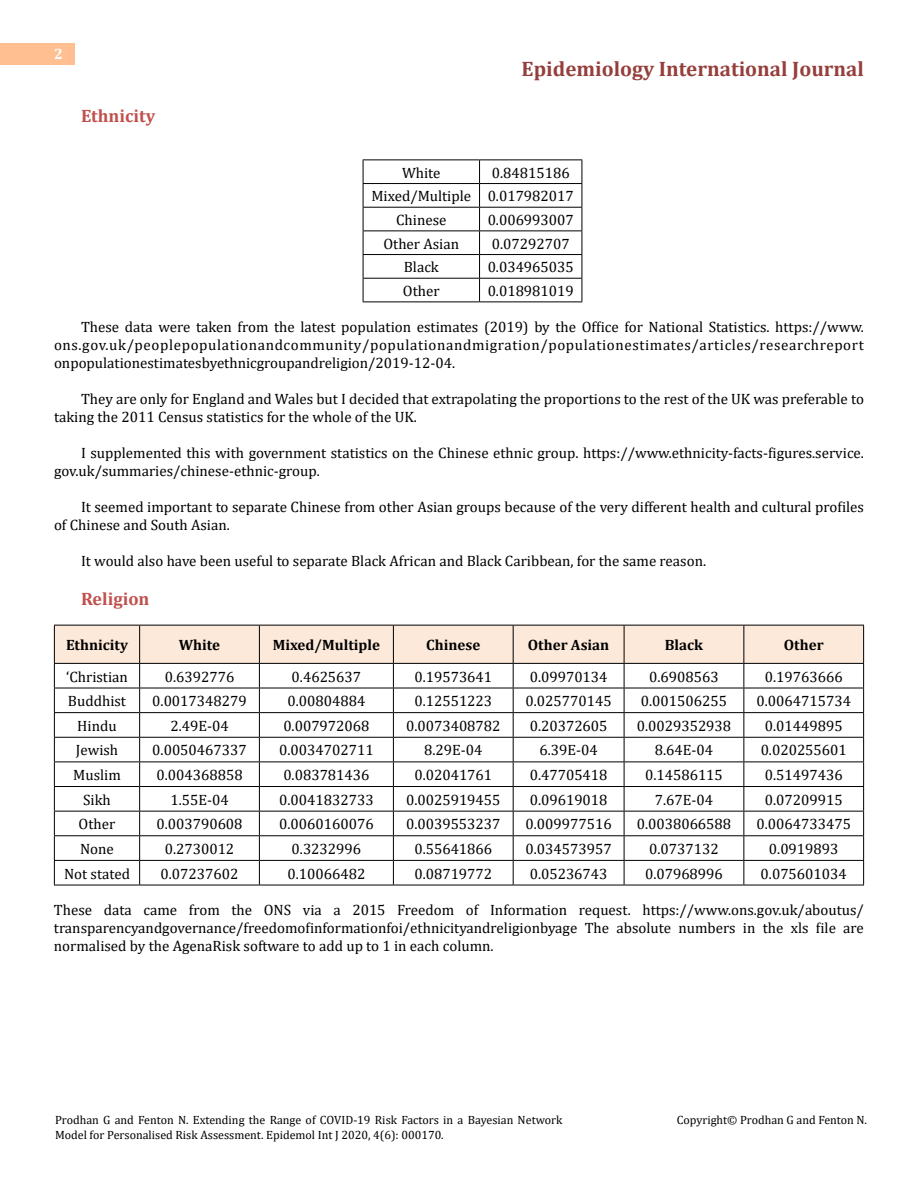
<style>
.page{position:relative;width:918px;height:1188px;background:#fff}
.page>*{position:absolute;margin:0;border:0;box-sizing:border-box;transform-origin:0 0}
.t1{font:700 21px "Cambria";color:#953f3c}
.t2{font:700 18px "Cambria";color:#c0504d}
.t3{font:15px/18px "Cambria";color:#000}
.t4{font:700 15px "Cambria";color:#000}
.t5{font:700 15px "Cambria";color:#fff}
.t6{font:12px/15px "Cambria";color:#000}
</style>
<div class="page">
<div style="left:0;top:43px;width:75px;height:21px;background:#ffbf91"></div>
<hr style="left:363px;top:160px;width:117px;height:1px;background:#000">
<hr style="left:480px;top:160px;width:102px;height:1px;background:#000">
<svg style="left:363px;top:160px;width:1px;height:142px"></svg>
<hr style="left:363px;top:183px;width:117px;height:1px;background:#000">
<hr style="left:480px;top:183px;width:102px;height:1px;background:#000">
<hr style="left:363px;top:207px;width:117px;height:1px;background:#000">
<hr style="left:480px;top:207px;width:102px;height:1px;background:#000">
<hr style="left:363px;top:231px;width:117px;height:1px;background:#000">
<hr style="left:480px;top:231px;width:102px;height:1px;background:#000">
<hr style="left:363px;top:254px;width:117px;height:1px;background:#000">
<hr style="left:480px;top:254px;width:102px;height:1px;background:#000">
<hr style="left:363px;top:278px;width:117px;height:1px;background:#000">
<hr style="left:480px;top:278px;width:102px;height:1px;background:#000">
<hr style="left:363px;top:302px;width:117px;height:1px;background:#000">
<hr style="left:480px;top:302px;width:102px;height:1px;background:#000">
<svg style="left:479px;top:160px;width:1px;height:142px"></svg>
<svg style="left:582px;top:160px;width:1px;height:142px"></svg>
<svg style="left:54px;top:625px;width:810px;height:260px"></svg>
<hr style="left:54px;top:885px;width:86px;height:1px;background:#000">
<hr style="left:140px;top:885px;width:119px;height:1px;background:#000">
<hr style="left:259px;top:885px;width:134px;height:1px;background:#000">
<hr style="left:393px;top:885px;width:120px;height:1px;background:#000">
<hr style="left:513px;top:885px;width:111px;height:1px;background:#000">
<hr style="left:624px;top:885px;width:120px;height:1px;background:#000">
<hr style="left:744px;top:885px;width:120px;height:1px;background:#000">
<p class="t5" style="left:54px;top:44px;width:10px">2</p>
<p class="t2" style="left:81px;top:103px;width:76px">Ethnicity</p>
<h1 class="t1" style="left:522px;top:54px;width:344px">Epidemiology International Journal</h1>
<p class="t3" style="left:402px;top:163px;width:40px">White</p>
<p class="t3" style="left:492px;top:163px;width:79px">0.84815186</p>
<p class="t3" style="left:371px;top:187px;width:204px">Mixed/Multiple 0.017982017</p>
<p class="t3" style="left:396px;top:211px;width:52px">Chinese</p>
<p class="t3" style="left:488px;top:211px;width:88px">0.006993007</p>
<p class="t3" style="left:383px;top:234px;width:77px">Other Asian</p>
<p class="t3" style="left:492px;top:234px;width:79px">0.07292707</p>
<p class="t3" style="left:404px;top:258px;width:37px">Black</p>
<p class="t3" style="left:488px;top:258px;width:88px">0.034965035</p>
<p class="t3" style="left:403px;top:282px;width:38px">Other</p>
<p class="t3" style="left:488px;top:282px;width:88px">0.018981019</p>
<p class="t3" style="left:54px;top:318px;width:811px;text-align:justify;text-indent:27px">These data were taken from the latest population estimates (2019) by the Office for National Statistics. https://www. ons.gov.uk/peoplepopulationandcommunity/populationandmigration/populationestimates/articles/researchreport onpopulationestimatesbyethnicgroupandreligion/2019-12-04.</p>
<p class="t3" style="left:54px;top:390px;width:811px;text-indent:27px">They are only for England and Wales but I decided that extrapolating the proportions to the rest of the UK was preferable to taking the 2011 Census statistics for the whole of the UK.</p>
<p class="t3" style="left:54px;top:444px;width:812px;text-indent:27px">I supplemented this with government statistics on the Chinese ethnic group. https://www.ethnicity-facts-figures.service. gov.uk/summaries/chinese-ethnic-group.</p>
<p class="t3" style="left:54px;top:498px;width:812px;text-indent:27px">It seemed important to separate Chinese from other Asian groups because of the very different health and cultural profiles of Chinese and South Asian.</p>
<p class="t3" style="left:81px;top:552px;width:627px">It would also have been useful to separate Black African and Black Caribbean, for the same reason.</p>
<p class="t2" style="left:81px;top:586px;width:70px">Religion</p>
<p class="t4" style="left:66px;top:634px;width:63px">Ethnicity</p>
<p class="t4" style="left:179px;top:634px;width:43px">White</p>
<p class="t4" style="left:273px;top:634px;width:109px">Mixed/Multiple</p>
<p class="t4" style="left:426px;top:634px;width:56px">Chinese</p>
<p class="t4" style="left:528px;top:634px;width:83px">Other Asian</p>
<p class="t4" style="left:665px;top:634px;width:40px">Black</p>
<p class="t4" style="left:784px;top:634px;width:41px">Other</p>
<p class="t3" style="left:66px;top:667px;width:63px">‘Christian</p>
<p class="t3" style="left:165px;top:667px;width:71px">0.6392776</p>
<p class="t3" style="left:292px;top:667px;width:71px">0.4625637</p>
<p class="t3" style="left:414px;top:667px;width:79px">0.19573641</p>
<p class="t3" style="left:530px;top:667px;width:79px">0.09970134</p>
<p class="t3" style="left:649px;top:667px;width:71px">0.6908563</p>
<p class="t3" style="left:765px;top:667px;width:79px">0.19763666</p>
<p class="t3" style="left:68px;top:692px;width:60px">Buddhist</p>
<p class="t3" style="left:152px;top:692px;width:96px">0.0017348279</p>
<p class="t3" style="left:287px;top:692px;width:79px">0.00804884</p>
<p class="t3" style="left:414px;top:692px;width:79px">0.12551223</p>
<p class="t3" style="left:526px;top:692px;width:88px">0.025770145</p>
<p class="t3" style="left:641px;top:692px;width:88px">0.001506255</p>
<p class="t3" style="left:757px;top:692px;width:96px">0.0064715734</p>
<p class="t3" style="left:77px;top:717px;width:41px">Hindu</p>
<p class="t3" style="left:170px;top:717px;width:60px">2.49E-04</p>
<p class="t3" style="left:283px;top:717px;width:88px">0.007972068</p>
<p class="t3" style="left:406px;top:717px;width:96px">0.0073408782</p>
<p class="t3" style="left:530px;top:717px;width:79px">0.20372605</p>
<p class="t3" style="left:637px;top:717px;width:96px">0.0029352938</p>
<p class="t3" style="left:765px;top:717px;width:79px">0.01449895</p>
<p class="t3" style="left:76px;top:741px;width:44px">Jewish</p>
<p class="t3" style="left:152px;top:741px;width:96px">0.0050467337</p>
<p class="t3" style="left:279px;top:741px;width:96px">0.0034702711</p>
<p class="t3" style="left:424px;top:741px;width:60px">8.29E-04</p>
<p class="t3" style="left:540px;top:741px;width:60px">6.39E-04</p>
<p class="t3" style="left:655px;top:741px;width:60px">8.64E-04</p>
<p class="t3" style="left:761px;top:741px;width:88px">0.020255601</p>
<p class="t3" style="left:73px;top:766px;width:49px">Muslim</p>
<p class="t3" style="left:156px;top:766px;width:88px">0.004368858</p>
<p class="t3" style="left:283px;top:766px;width:88px">0.083781436</p>
<p class="t3" style="left:414px;top:766px;width:79px">0.02041761</p>
<p class="t3" style="left:530px;top:766px;width:79px">0.47705418</p>
<p class="t3" style="left:645px;top:766px;width:79px">0.14586115</p>
<p class="t3" style="left:765px;top:766px;width:79px">0.51497436</p>
<p class="t3" style="left:83px;top:791px;width:29px">Sikh</p>
<p class="t3" style="left:170px;top:791px;width:60px">1.55E-04</p>
<p class="t3" style="left:279px;top:791px;width:96px">0.0041832733</p>
<p class="t3" style="left:406px;top:791px;width:96px">0.0025919455</p>
<p class="t3" style="left:530px;top:791px;width:79px">0.09619018</p>
<p class="t3" style="left:655px;top:791px;width:60px">7.67E-04</p>
<p class="t3" style="left:765px;top:791px;width:79px">0.07209915</p>
<p class="t3" style="left:79px;top:815px;width:38px">Other</p>
<p class="t3" style="left:156px;top:815px;width:88px">0.003790608</p>
<p class="t3" style="left:279px;top:815px;width:96px">0.0060160076</p>
<p class="t3" style="left:406px;top:815px;width:96px">0.0039553237</p>
<p class="t3" style="left:526px;top:815px;width:88px">0.009977516</p>
<p class="t3" style="left:637px;top:815px;width:96px">0.0038066588</p>
<p class="t3" style="left:757px;top:815px;width:96px">0.0064733475</p>
<p class="t3" style="left:80px;top:840px;width:35px">None</p>
<p class="t3" style="left:165px;top:840px;width:71px">0.2730012</p>
<p class="t3" style="left:292px;top:840px;width:71px">0.3232996</p>
<p class="t3" style="left:414px;top:840px;width:79px">0.55641866</p>
<p class="t3" style="left:526px;top:840px;width:88px">0.034573957</p>
<p class="t3" style="left:649px;top:840px;width:71px">0.0737132</p>
<p class="t3" style="left:769px;top:840px;width:71px">0.0919893</p>
<p class="t3" style="left:64px;top:864px;width:67px">Not stated</p>
<p class="t3" style="left:161px;top:864px;width:79px">0.07237602</p>
<p class="t3" style="left:287px;top:864px;width:79px">0.10066482</p>
<p class="t3" style="left:414px;top:864px;width:79px">0.08719772</p>
<p class="t3" style="left:530px;top:864px;width:79px">0.05236743</p>
<p class="t3" style="left:645px;top:864px;width:79px">0.07968996</p>
<p class="t3" style="left:761px;top:864px;width:88px">0.075601034</p>
<p class="t3" style="left:54px;top:901px;width:812px;text-align:justify">These data came from the ONS via a 2015 Freedom of Information request. https://www.ons.gov.uk/aboutus/ transparencyandgovernance/freedomofinformationfoi/ethnicityandreligionbyage The absolute numbers in the xls file are normalised by the AgenaRisk software to add up to 1 in each column.</p>
<p class="t6" style="left:55px;top:1112px;width:509px">Prodhan G and Fenton N. Extending the Range of COVID-19 Risk Factors in a Bayesian Network<br>Model for Personalised Risk Assessment. Epidemol Int J 2020, 4(6): 000170.</p>
<p class="t6" style="left:677px;top:1112px;width:192px">Copyright© Prodhan G and Fenton N.</p>
</div>
